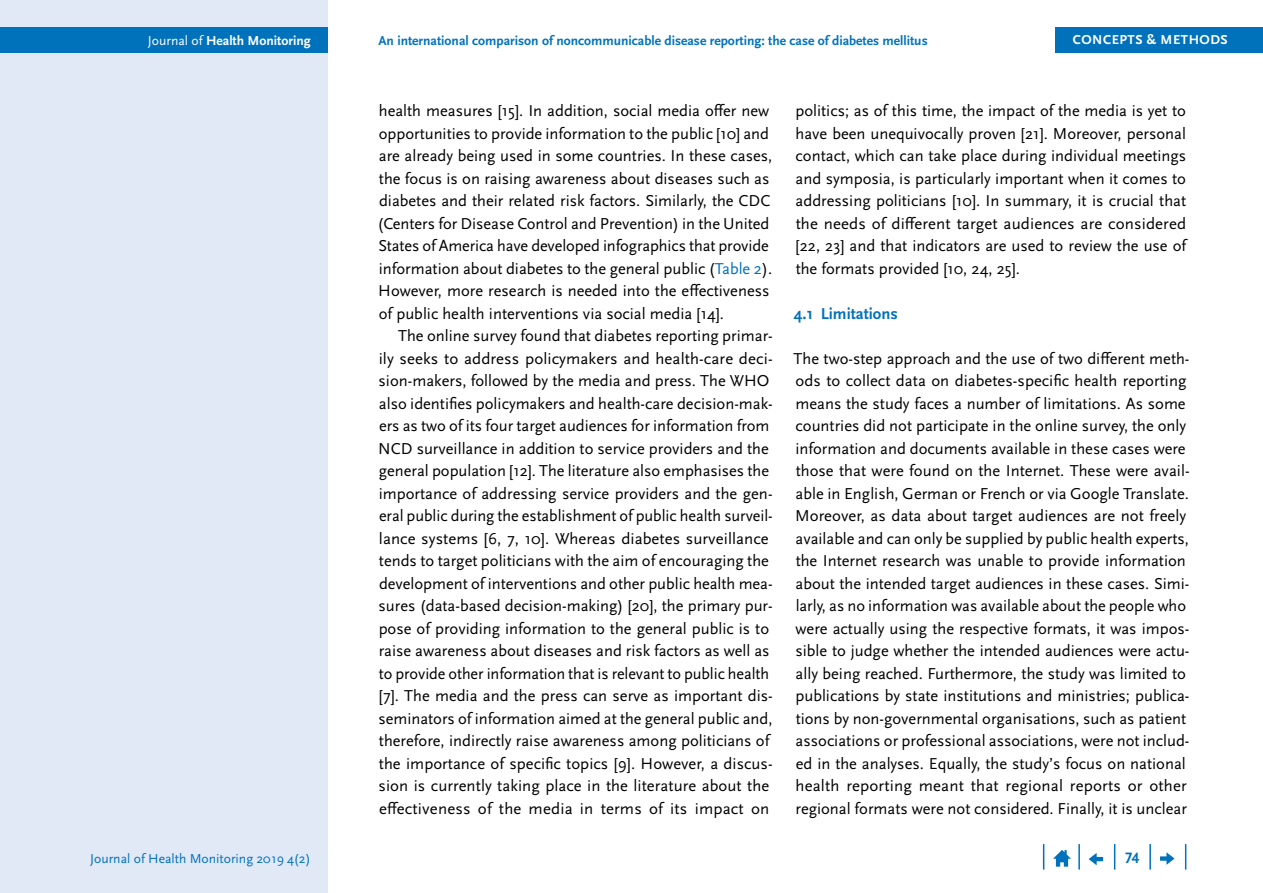
<style>
.page{position:relative;width:1263px;height:893px;background:#fff}
.page>*{position:absolute;margin:0;border:0;box-sizing:border-box;transform-origin:0 0}
.Copy_Einzug{font:16.5px/22.5px "Scala Sans Pro";color:#000}
.Copy{font:16.5px/22.5px "Scala Sans Pro";color:#000}
.t1{font:700 16.5px "Scala Sans Pro";color:#0072bc}
.t2{font:700 15.75px "Scala Sans Pro";color:#0072bc}
.t3{font:700 13.65px "Scala Sans Pro";color:#0072bc}
.t4{font:13.65px "Scala Sans Pro";color:#0072bc}
.t5{font:700 13.65px "Scala Sans Pro";color:#fff}
.t6{font:700 13.5px "Scala Sans Pro";letter-spacing:.04em;color:#fff}
.s1{font-weight:400}
.s2{color:#0072bc}
</style>
<div class="page">
<div style="left:0;top:0;width:327px;height:893px;background:#e1e8f6"></div>
<div style="left:1055px;top:28px;width:208px;height:25px;background:#0072bc"></div>
<div style="left:0;top:28px;width:327px;height:25px;background:#0072bc"></div>
<svg style="left:1185px;top:844px;width:1px;height:26px"></svg>
<hr style="left:1149px;top:844px;width:2px;height:26px;background:#0072bc">
<svg style="left:1114px;top:844px;width:1px;height:26px"></svg>
<hr style="left:1078px;top:844px;width:2px;height:26px;background:#0072bc">
<svg style="left:1043px;top:844px;width:1px;height:26px"></svg>
<svg style="left:1053px;top:850px;width:18px;height:17px"></svg>
<svg style="left:1089px;top:853px;width:14px;height:12px"></svg>
<svg style="left:1160px;top:852px;width:14px;height:13px"></svg>
<p class="t5" style="left:148px;top:33px;width:164px"><span class="s1">Journal of</span> Health Monitoring</p>
<p class="t4" style="left:90px;top:850px;width:222px">Journal of Health Monitoring 2019 4(2)</p>
<p class="t3" style="left:378px;top:33px;width:551px">An international comparison of noncommunicable disease reporting: the case of diabetes mellitus</p>
<p class="t6" style="left:1073px;top:32px;width:157px">CONCEPTS &amp; METHODS</p>
<p class="Copy_Einzug" style="left:377px;top:99px;width:396px">health measures [15]. In addition, social media offer new opportunities to provide information to the public [10] and are already being used in some countries. In these cases, the focus is on raising awareness about diseases such as diabetes and their related risk factors. Similarly, the CDC (Centers for Disease Control and Prevention) in the United States of America have developed infographics that provide information about diabetes to the general public (<span class="s2">Table 2</span>).<br>However, more research is needed into the effectiveness of public health interventions via social media [14].</p>
<p class="Copy_Einzug" style="left:378px;top:324px;width:396px;text-indent:20px">The online survey found that diabetes reporting primar&shy;ily seeks to address policymakers and health-care deci&shy;sion-makers, followed by the media and press. The WHO also identifies policymakers and health-care decision-mak&shy;ers as two of its four target audiences for information from NCD surveillance in addition to service providers and the general population [12]. The literature also emphasises the importance of addressing service providers and the gen&shy;eral public during the establishment of public health surveil&shy;lance systems [6, 7, 10]. Whereas diabetes surveillance tends to target politicians with the aim of encouraging the development of interventions and other public health mea&shy;sures (data-based decision-making) [20], the primary pur&shy;pose of providing information to the general public is to raise awareness about diseases and risk factors as well as to provide other information that is relevant to public health [7]. The media and the press can serve as important dis&shy;seminators of information aimed at the general public and, therefore, indirectly raise awareness among politicians of the importance of specific topics [9]. However, a discus&shy;sion is currently taking place in the literature about the effectiveness of the media in terms of its impact on</p>
<p class="Copy_Einzug" style="left:795px;top:99px;width:392px;text-align:justify">politics; as of this time, the impact of the media is yet to have been unequivocally proven [21]. Moreover, personal contact, which can take place during individual meetings and symposia, is particularly important when it comes to addressing politicians [10]. In summary, it is crucial that the needs of different target audiences are considered [22, 23] and that indicators are used to review the use of the formats provided [10, 24, 25].</p>
<h2 class="t1" style="left:794px;top:303px;width:105px">4.1 Limitations</h2>
<p class="Copy" style="left:794px;top:347px;width:397px">The two-step approach and the use of two different meth&shy;ods to collect data on diabetes-specific health reporting means the study faces a number of limitations. As some countries did not participate in the online survey, the only information and documents available in these cases were those that were found on the Internet. These were avail&shy;able in English, German or French or via Google Translate.<br>Moreover, as data about target audiences are not freely available and can only be supplied by public health experts, the Internet research was unable to provide information about the intended target audiences in these cases. Simi&shy;larly, as no information was available about the people who were actually using the respective formats, it was impos&shy;sible to judge whether the intended audiences were actu&shy;ally being reached. Furthermore, the study was limited to publications by state institutions and ministries; publica&shy;tions by non-governmental organisations, such as patient associations or professional associations, were not includ&shy;ed in the analyses. Equally, the study’s focus on national health reporting meant that regional reports or other regional formats were not considered. Finally, it is unclear</p>
<p class="t2" style="left:1125px;top:849px;width:16px">74</p>
</div>
